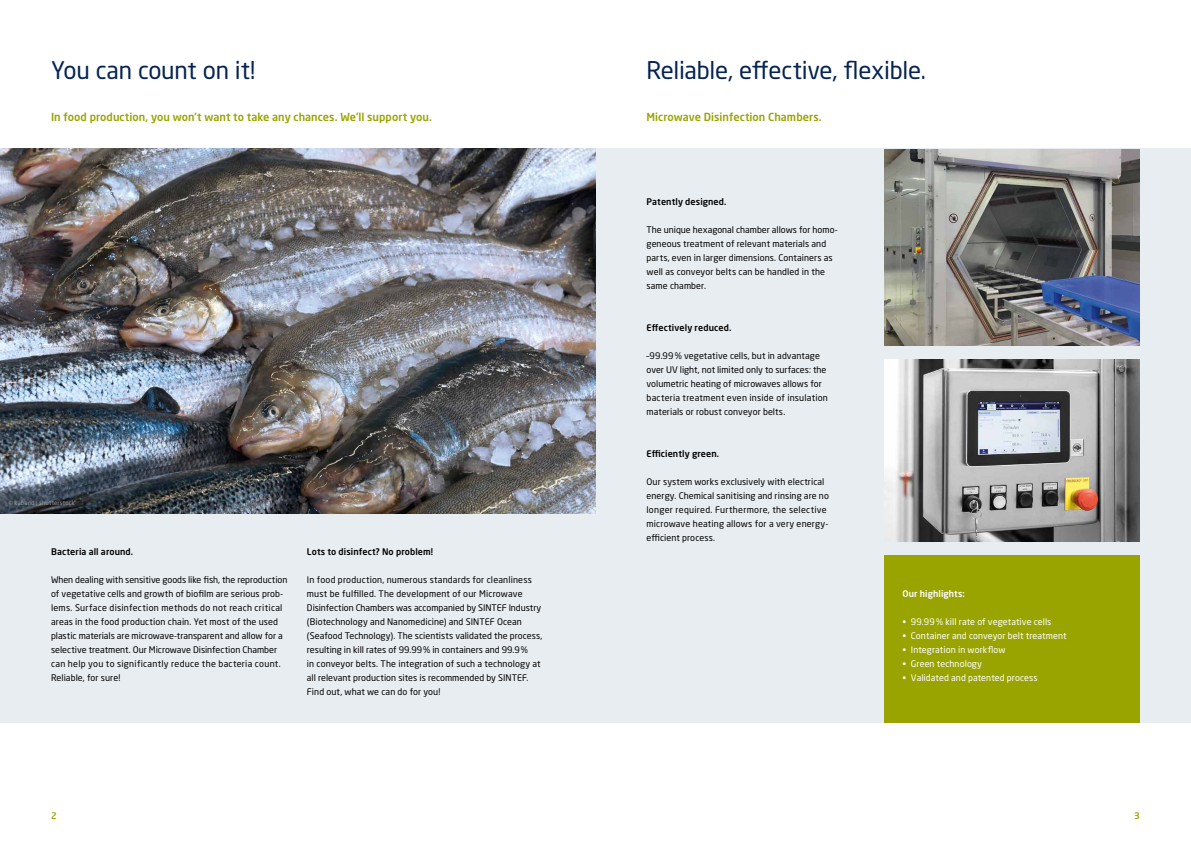
<style>
.page{position:relative;width:1191px;height:842px;background:#fff}
.page>*{position:absolute;margin:0;border:0;box-sizing:border-box;transform-origin:0 0}
.t1{font:24px "Neo Sans W1 G";letter-spacing:-.01em;color:#052453}
.t2{font:500 11px "Neo Sans W1 G";color:#9aa400}
.t3{font:9px/14px "Neo Sans W1 G";letter-spacing:.005em;color:#000}
.t4{font:9px "Neo Sans W1 G";letter-spacing:.005em;color:#fff}
.t5{font:500 9px "Neo Sans W1 G";letter-spacing:.01em;color:#000}
.t6{font:500 9px "Neo Sans W1 G";letter-spacing:.01em;color:#fff}
.t7{font:500 9px "Neo Sans W1 G";color:#9aa400}
.t8{font:6px "Neo Sans W1 G";letter-spacing:.03em;color:#9d9d9c}
</style>
<div class="page">
<div style="left:0;top:149px;width:1191px;height:574px;background:#e8edf1"></div>
<img style="left:0;top:149px;width:595px;height:364px">
<div style="left:884px;top:555px;width:256px;height:168px;background:#9aa400"></div>
<img style="left:884px;top:149px;width:256px;height:196px">
<img style="left:884px;top:359px;width:256px;height:182px">
<h1 class="t1" style="left:51px;top:56px;width:206px">You can count on it!</h1>
<h1 class="t1" style="left:646px;top:56px;width:281px">Reliable, effective, flexible.</h1>
<p class="t2" style="left:51px;top:110px;width:382px">In food production, you won’t want to take any chances. We’ll support you.</p>
<p class="t2" style="left:646px;top:110px;width:177px">Microwave Disinfection Chambers.</p>
<p class="t8" style="left:9px;top:499px;width:68px">© kaband | shutterstock</p>
<p class="t5" style="left:51px;top:546px;width:84px">Bacteria all around.</p>
<p class="t3" style="left:51px;top:573px;width:238px">When dealing with sensitive goods like fish, the reproduction of vegetative cells and growth of biofilm are serious prob&shy;lems. Surface disinfection methods do not reach critical areas in the food production chain. Yet most of the used plastic materials are microwave-transparent and allow for a selective treatment. Our Microwave Disinfection Chamber can help you to significantly reduce the bacteria count.<br>Reliable, for sure!</p>
<p class="t5" style="left:307px;top:546px;width:128px">Lots to disinfect? No problem!</p>
<p class="t3" style="left:307px;top:573px;width:237px">In food production, numerous standards for cleanliness must be fulfilled. The development of our Microwave Disinfection Chambers was accompanied by SINTEF Industry (Biotechnology and Nanomedicine) and SINTEF Ocean (Seafood Technology). The scientists validated the process, resulting in kill rates of 99.99% in containers and 99.9%<br>in conveyor belts. The integration of such a technology at all relevant production sites is recommended by SINTEF.<br>Find out, what we can do for you!</p>
<p class="t5" style="left:646px;top:196px;width:82px">Patently designed.</p>
<p class="t3" style="left:646px;top:223px;width:192px">The unique hexagonal chamber allows for homo&shy;geneous treatment of relevant materials and parts, even in larger dimensions. Containers as well as conveyor belts can be handled in the same chamber.</p>
<p class="t5" style="left:646px;top:322px;width:86px">Effectively reduced.</p>
<p class="t3" style="left:646px;top:349px;width:183px">–99.99% vegetative cells, but in advantage over UV light, not limited only to surfaces: the volumetric heating of microwaves allows for bacteria treatment even inside of insulation materials or robust conveyor belts.</p>
<p class="t5" style="left:646px;top:448px;width:74px">Efficiently green.</p>
<p class="t3" style="left:646px;top:475px;width:184px">Our system works exclusively with electrical energy. Chemical sanitising and rinsing are no longer required. Furthermore, the selective microwave heating allows for a very energy&shy;efficient process.</p>
<p class="t6" style="left:902px;top:588px;width:64px">Our highlights:</p>
<p class="t4" style="left:902px;top:616px;width:150px">• 99.99% kill rate of vegetative cells</p>
<p class="t4" style="left:902px;top:630px;width:166px">• Container and conveyor belt treatment</p>
<p class="t4" style="left:902px;top:644px;width:104px">• Integration in workflow</p>
<p class="t4" style="left:902px;top:658px;width:81px">• Green technology</p>
<p class="t4" style="left:902px;top:672px;width:137px">• Validated and patented process</p>
<p class="t7" style="left:51px;top:810px;width:7px">2</p>
<p class="t7" style="left:1134px;top:810px;width:7px">3</p>
</div>
